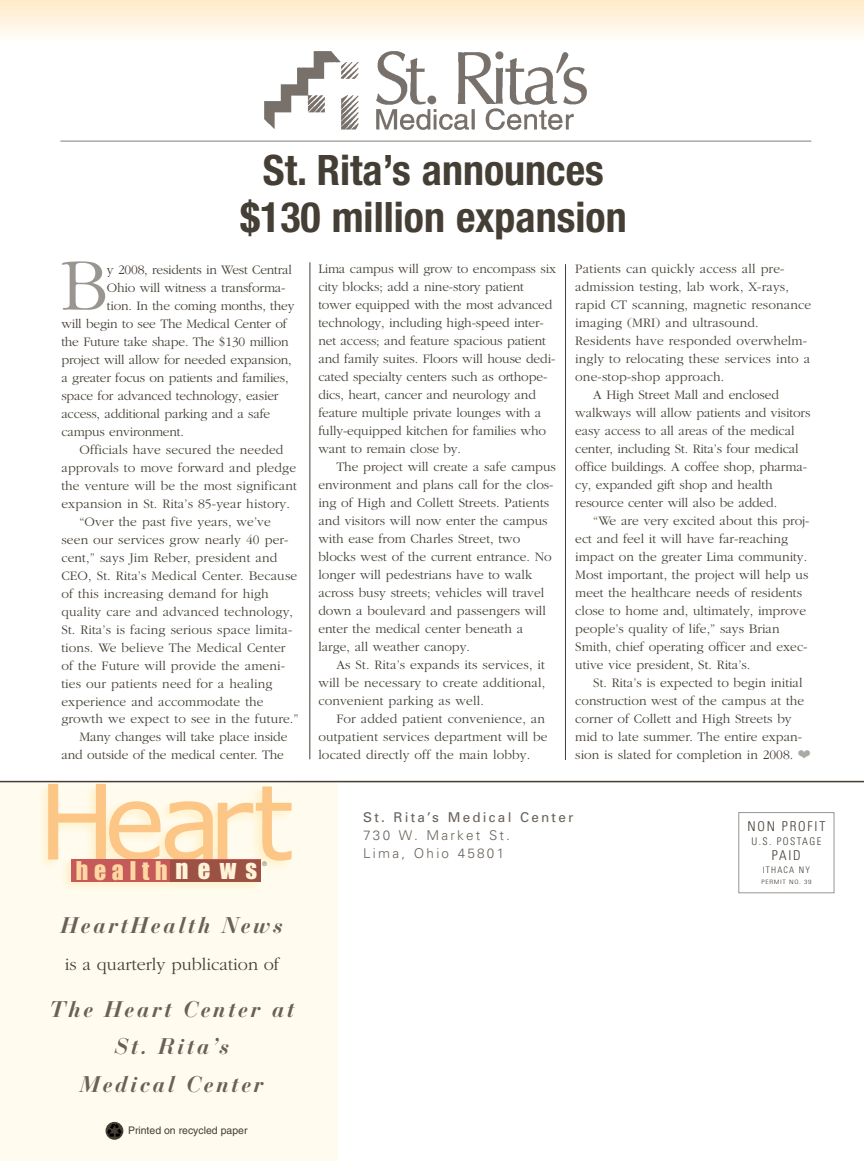
<style>
.page{position:relative;width:864px;height:1161px;background:#fff}
.page>*{position:absolute;margin:0;border:0;box-sizing:border-box;transform-origin:0 0}
.t1{font:300 75.3px "Garamond";color:#999591}
.t2{font:700 condensed 42px/46.5px "Helvetica Neue";color:#443e34;text-align:center}
.t3{font:23.85px "Impact";letter-spacing:.24em;color:#fed8a3}
.t4{font:italic 700 22.5px/37.5px "Bauer Bodoni";letter-spacing:.11em;color:#686159;text-align:center}
.t5{font:300 18px "Garamond";color:#443e34}
.t6{font:300 13.5px/18px "Garamond";color:#443e34}
.t7{font:300 13.5px/18px "Univers";letter-spacing:.165em;color:#686159}
.t8{font:13.5px "Univers";letter-spacing:.165em;color:#686159}
.t9{font:300 condensed 13.5px "Univers";letter-spacing:.135em;color:#443e34}
.t10{font:10.5px "Helvetica";color:#443e34}
.t11{font:300 condensed 10.5px "Univers";letter-spacing:.135em;color:#443e34}
.t12{font:300 condensed 9px "Univers";letter-spacing:.135em;color:#443e34}
.t13{font:300 condensed 6px "Univers";letter-spacing:.09em;color:#443e34;scale:1.25 1}
.t14{font:300 condensed 6px "Helvetica";color:#443e34}
.s1{font-size:24.75px;color:#fff2d7}
.s2{color:#aca9a4}
</style>
<div class="page">
<div style="left:0;top:784px;width:337px;height:376px;background:#fffcef"></div>
<div style="left:0;top:36px;width:864px;height:6px;background:#fffefa"></div>
<div style="left:0;top:33px;width:864px;height:5px;background:#fffcf5"></div>
<div style="left:0;top:29px;width:864px;height:6px;background:#fffaf0"></div>
<div style="left:0;top:26px;width:864px;height:5px;background:#fff9ec"></div>
<div style="left:0;top:23px;width:864px;height:6px;background:#fff6e8"></div>
<div style="left:0;top:20px;width:864px;height:5px;background:#fff5e4"></div>
<div style="left:0;top:17px;width:864px;height:5px;background:#fff3df"></div>
<div style="left:0;top:13px;width:864px;height:5px;background:#fff1da"></div>
<div style="left:0;top:8px;width:864px;height:6px;background:#ffefd5"></div>
<div style="left:0;top:6px;width:864px;height:5px;background:#ffeed1"></div>
<div style="left:0;top:1px;width:864px;height:6px;background:#ffeccc"></div>
<hr style="left:0;top:0;width:864px;height:4px;background:#ffeac8">
<div style="left:106px;top:1122px;width:17px;height:18px;background:#443e34;border-radius:50%"></div>
<svg style="left:107px;top:1124px;width:15px;height:14px"></svg>
<svg style="left:48px;top:784px;width:244px;height:77px"></svg>
<div style="left:72px;top:860px;width:189px;height:22px;background:#c65959"></div>
<div style="left:170px;top:861px;width:91px;height:21px;background:#9c5145"></div>
<hr style="left:0;top:781px;width:864px;height:1px;background:#443e34">
<img style="left:264px;top:51px;width:323px;height:79px">
<hr style="left:60px;top:140px;width:751px;height:2px;background:#aca9a4">
<div style="left:738px;top:812px;width:96px;height:81px;border:1px solid #999591"></div>
<hr style="left:310px;top:262px;width:1px;height:497px;background:#443e34">
<hr style="left:565px;top:264px;width:1px;height:496px;background:#443e34">
<h2 class="t2" style="left:240px;top:151px;width:388px">St. Rita’s announces $130 million expansion</h2>
<h1 class="t1" style="left:60px;top:256px;width:50px">B</h1>
<p class="t6" style="left:107px;top:261px;width:187px">y 2008, residents in West Central</p>
<p class="t6" style="left:107px;top:279px;width:180px">Ohio will witness a transforma-</p>
<p class="t6" style="left:107px;top:297px;width:189px">tion. In the coming months, they</p>
<p class="t6" style="left:61px;top:315px;width:227px">will begin to see The Medical Center of</p>
<p class="t6" style="left:61px;top:333px;width:229px">the Future take shape. The $130 million</p>
<p class="t6" style="left:61px;top:351px;width:232px">project will allow for needed expansion,</p>
<p class="t6" style="left:61px;top:369px;width:229px">a greater focus on patients and families,</p>
<p class="t6" style="left:61px;top:387px;width:219px">space for advanced technology, easier</p>
<p class="t6" style="left:61px;top:405px;width:210px">access, additional parking and a safe</p>
<p class="t6" style="left:61px;top:423px;width:124px">campus environment.</p>
<p class="t6" style="left:79px;top:441px;width:206px">Officials have secured the needed</p>
<p class="t6" style="left:61px;top:459px;width:236px">approvals to move forward and pledge</p>
<p class="t6" style="left:61px;top:477px;width:237px">the venture will be the most significant</p>
<p class="t6" style="left:61px;top:495px;width:230px">expansion in St. Rita’s 85-year history.</p>
<p class="t6" style="left:79px;top:513px;width:193px">“Over the past five years, we’ve</p>
<p class="t6" style="left:61px;top:531px;width:229px">seen our services grow nearly 40 per-</p>
<p class="t6" style="left:61px;top:549px;width:217px">cent,” says Jim Reber, president and</p>
<p class="t6" style="left:61px;top:567px;width:237px">CEO, St. Rita’s Medical Center. Because</p>
<p class="t6" style="left:61px;top:585px;width:209px">of this increasing demand for high</p>
<p class="t6" style="left:61px;top:603px;width:233px">quality care and advanced technology,</p>
<p class="t6" style="left:61px;top:621px;width:233px">St. Rita’s is facing serious space limita-</p>
<p class="t6" style="left:61px;top:639px;width:226px">tions. We believe The Medical Center</p>
<p class="t6" style="left:61px;top:657px;width:225px">of the Future will provide the ameni-</p>
<p class="t6" style="left:61px;top:675px;width:213px">ties our patients need for a healing</p>
<p class="t6" style="left:61px;top:693px;width:204px">experience and accommodate the</p>
<p class="t6" style="left:61px;top:711px;width:239px">growth we expect to see in the future.”</p>
<p class="t6" style="left:79px;top:729px;width:210px">Many changes will take place inside</p>
<p class="t6" style="left:61px;top:747px;width:224px">and outside of the medical center. The</p>
<p class="t14" style="left:262px;top:861px;width:6px">®</p>
<h3 class="t3" style="left:76px;top:863px;width:183px">health<span class="s1">news</span></h3>
<h3 class="t4" style="left:61px;top:909px;width:224px">HeartHealth News</h3>
<h3 class="t5" style="left:65px;top:958px;width:216px">is a quarterly publication of</h3>
<h3 class="t4" style="left:50px;top:993px;width:246px">The Heart Center at<br>St. Rita’s<br>Medical Center</h3>
<p class="t10" style="left:128px;top:1127px;width:121px">Printed on recycled paper</p>
<p class="t6" style="left:318px;top:261px;width:239px">Lima campus will grow to encompass six city blocks; add a nine-story patient tower equipped with the most advanced technology, including high-speed inter&shy;net access; and feature spacious patient and family suites. Floors will house dedi&shy;cated specialty centers such as orthope&shy;dics, heart, cancer and neurology and feature multiple private lounges with a fully-equipped kitchen for families who want to remain close by.</p>
<p class="t6" style="left:318px;top:459px;width:239px;text-indent:18px">The project will create a safe campus environment and plans call for the clos&shy;ing of High and Collett Streets. Patients and visitors will now enter the campus with ease from Charles Street, two blocks west of the current entrance. No longer will pedestrians have to walk across busy streets; vehicles will travel down a boulevard and passengers will enter the medical center beneath a large, all weather canopy.</p>
<p class="t6" style="left:318px;top:657px;width:228px;text-align:justify;text-indent:18px">As St. Rita’s expands its services, it will be necessary to create additional, convenient parking as well.</p>
<p class="t6" style="left:318px;top:711px;width:231px;text-indent:18px">For added patient convenience, an outpatient services department will be located directly off the main lobby.</p>
<p class="t6" style="left:575px;top:261px;width:211px">Patients can quickly access all pre-</p>
<p class="t6" style="left:575px;top:279px;width:215px">admission testing, lab work, X-rays,</p>
<p class="t6" style="left:575px;top:297px;width:237px">rapid CT scanning, magnetic resonance</p>
<p class="t6" style="left:575px;top:315px;width:185px">imaging (MRI) and ultrasound.</p>
<p class="t6" style="left:575px;top:333px;width:233px">Residents have responded overwhelm-</p>
<p class="t6" style="left:575px;top:351px;width:237px">ingly to relocating these services into a</p>
<p class="t6" style="left:575px;top:369px;width:151px">one-stop-shop approach.</p>
<p class="t6" style="left:593px;top:387px;width:187px">A High Street Mall and enclosed</p>
<p class="t6" style="left:575px;top:405px;width:237px">walkways will allow patients and visitors</p>
<p class="t6" style="left:575px;top:423px;width:221px">easy access to all areas of the medical</p>
<p class="t6" style="left:575px;top:441px;width:225px">center, including St. Rita’s four medical</p>
<p class="t6" style="left:575px;top:459px;width:233px">office buildings. A coffee shop, pharma-</p>
<p class="t6" style="left:575px;top:477px;width:199px">cy, expanded gift shop and health</p>
<p class="t6" style="left:575px;top:495px;width:203px">resource center will also be added.</p>
<p class="t6" style="left:593px;top:513px;width:218px">“We are very excited about this proj-</p>
<p class="t6" style="left:575px;top:531px;width:214px">ect and feel it will have far-reaching</p>
<p class="t6" style="left:575px;top:549px;width:233px">impact on the greater Lima community.</p>
<p class="t6" style="left:575px;top:567px;width:235px">Most important, the project will help us</p>
<p class="t6" style="left:575px;top:585px;width:228px">meet the healthcare needs of residents</p>
<p class="t6" style="left:575px;top:603px;width:232px">close to home and, ultimately, improve</p>
<p class="t6" style="left:575px;top:621px;width:206px">people’s quality of life,” says Brian</p>
<p class="t6" style="left:575px;top:639px;width:234px">Smith, chief operating officer and exec-</p>
<p class="t6" style="left:575px;top:657px;width:177px">utive vice president, St. Rita’s.</p>
<p class="t6" style="left:593px;top:675px;width:211px">St. Rita’s is expected to begin initial</p>
<p class="t6" style="left:575px;top:693px;width:230px">construction west of the campus at the</p>
<p class="t6" style="left:575px;top:711px;width:218px">corner of Collett and High Streets by</p>
<p class="t6" style="left:575px;top:729px;width:228px">mid to late summer. The entire expan-</p>
<p class="t6" style="left:575px;top:747px;width:237px">sion is slated for completion in 2008. <span class="s2">❤</span></p>
<p class="t8" style="left:363px;top:812px;width:212px">St. Rita’s Medical Center</p>
<p class="t7" style="left:363px;top:827px;width:148px">730 W. Market St.<br>Lima, Ohio 45801</p>
<p class="t9" style="left:747px;top:821px;width:79px">NON PROFIT</p>
<p class="t11" style="left:751px;top:837px;width:71px">U.S. POSTAGE</p>
<p class="t9" style="left:772px;top:850px;width:30px">PAID</p>
<p class="t12" style="left:763px;top:867px;width:49px">ITHACA NY</p>
<p class="t13" style="left:761px;top:879px;width:41px">PERMIT NO. 39</p>
</div>
